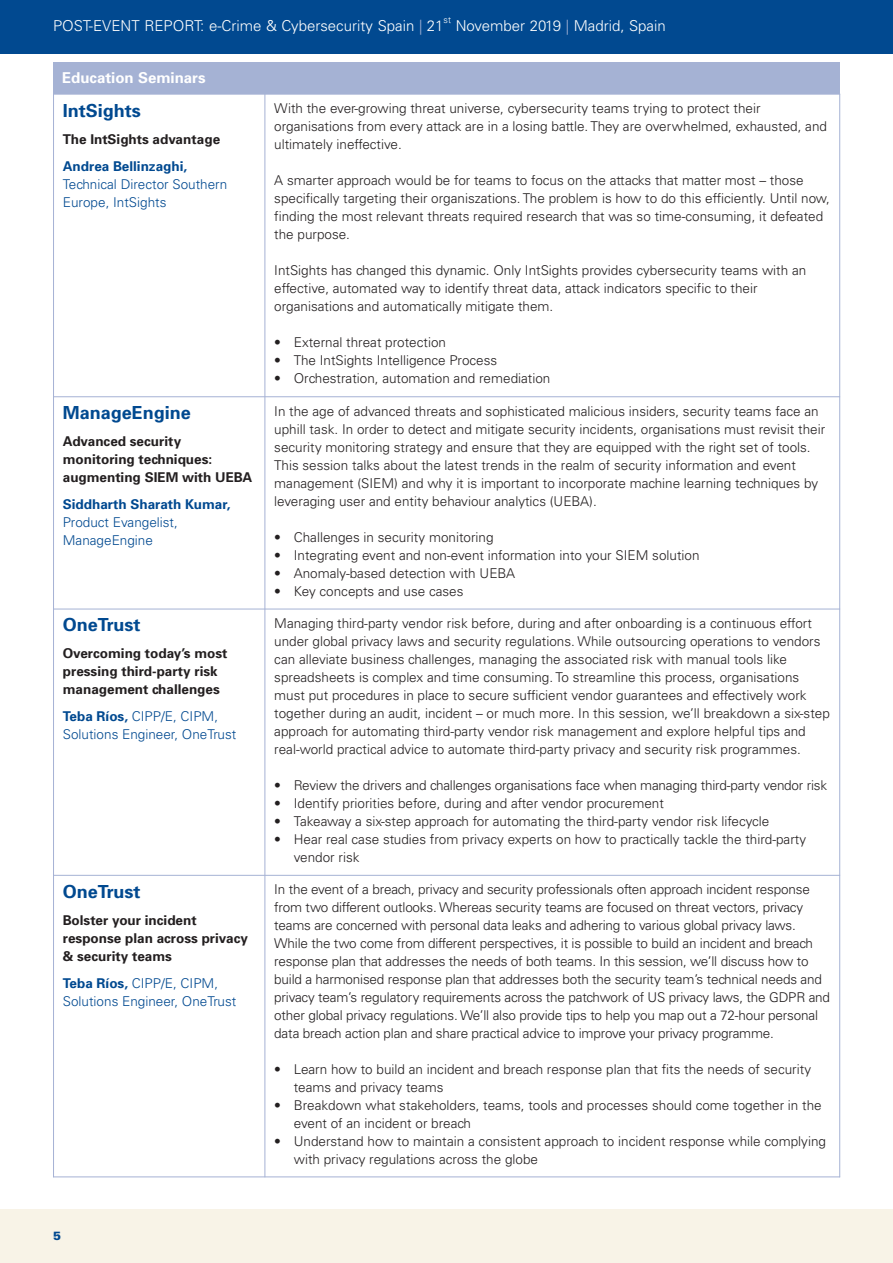
<style>
.page{position:relative;width:893px;height:1263px;background:#fff}
.page>*{position:absolute;margin:0;border:0;box-sizing:border-box;transform-origin:0 0}
.t1{font:700 18px "Univers";color:#014990}
.t2{font:300 15px "Univers";color:#fff}
.t3{font:700 15px "Univers";color:#fff}
.t4{font:300 13.5px/18px "Univers";color:#231f20}
.t5{font:700 13.5px/18px "Univers";color:#231f20}
.t6{font:300 13.5px/18px "Univers";color:#014990}
.t7{font:700 13.5px "Univers";color:#014990}
.t8{font:900 12px "Univers";color:#014990}
.t9{font:300 9px "Univers";color:#fff}
.s1{color:#a5b2d4}
.s2{font-weight:700}
</style>
<div class="page">
<div style="left:0;top:0;width:893px;height:53px;background:#014990"></div>
<div style="left:0;top:1210px;width:893px;height:53px;background:#f8f3e7"></div>
<div style="left:53px;top:62px;width:787px;height:33px;background:#a5b2d4"></div>
<hr style="left:53px;top:94px;width:1px;height:1083px;background:#a5b2d4">
<hr style="left:265px;top:94px;width:1px;height:1083px;background:#a5b2d4">
<hr style="left:839px;top:94px;width:1px;height:1083px;background:#a5b2d4">
<hr style="left:53px;top:396px;width:787px;height:1px;background:#a5b2d4">
<hr style="left:53px;top:609px;width:787px;height:1px;background:#a5b2d4">
<hr style="left:53px;top:875px;width:787px;height:1px;background:#a5b2d4">
<hr style="left:53px;top:1176px;width:787px;height:1px;background:#a5b2d4">
<p class="t2" style="left:53px;top:20px;width:392px">POST-EVENT REPORT: e-Crime &amp; Cybersecurity Spain <span class="s1">|</span> 21</p>
<p class="t9" style="left:444px;top:17px;width:9px">st</p>
<p class="t2" style="left:456px;top:20px;width:212px">November 2019 <span class="s1">|</span> Madrid, Spain</p>
<p class="t3" style="left:62px;top:72px;width:145px">Education Seminars</p>
<h1 class="t1" style="left:63px;top:104px;width:80px">IntSights</h1>
<p class="t5" style="left:63px;top:131px;width:159px">The IntSights advantage</p>
<p class="t7" style="left:63px;top:161px;width:126px">Andrea Bellinzaghi,</p>
<p class="t6" style="left:63px;top:176px;width:166px">Technical Director Southern<br>Europe, IntSights</p>
<p class="t4" style="left:274px;top:101px;width:554px">With the ever-growing threat universe, cybersecurity teams trying to protect their organisations from every attack are in a losing battle. They are overwhelmed, exhausted, and ultimately ineffective.</p>
<p class="t4" style="left:274px;top:173px;width:557px">A smarter approach would be for teams to focus on the attacks that matter most – those specifically targeting their organiszations. The problem is how to do this efficiently. Until now, finding the most relevant threats required research that was so time-consuming, it defeated the purpose.</p>
<p class="t4" style="left:274px;top:263px;width:533px">IntSights has changed this dynamic. Only IntSights provides cybersecurity teams with an effective, automated way to identify threat data, attack indicators specific to their organisations and automatically mitigate them.</p>
<p class="t4" style="left:274px;top:335px;width:173px">• External threat protection</p>
<p class="t4" style="left:274px;top:353px;width:225px">• The IntSights Intelligence Process</p>
<p class="t4" style="left:274px;top:371px;width:278px">• Orchestration, automation and remediation</p>
<h1 class="t1" style="left:63px;top:406px;width:130px">ManageEngine</h1>
<p class="t5" style="left:63px;top:433px;width:191px">Advanced security monitoring techniques: augmenting SIEM with UEBA</p>
<p class="t7" style="left:63px;top:499px;width:169px">Siddharth Sharath Kumar,</p>
<p class="t6" style="left:63px;top:514px;width:116px">Product Evangelist,<br>ManageEngine</p>
<p class="t4" style="left:274px;top:403px;width:552px">In the age of advanced threats and sophisticated malicious insiders, security teams face an uphill task. In order to detect and mitigate security incidents, organisations must revisit their security monitoring strategy and ensure that they are equipped with the right set of tools.<br>This session talks about the latest trends in the realm of security information and event management (SIEM) and why it is important to incorporate machine learning techniques by leveraging user and entity behaviour analytics (UEBA).</p>
<p class="t4" style="left:274px;top:529px;width:221px">• Challenges in security monitoring</p>
<p class="t4" style="left:274px;top:547px;width:427px">• Integrating event and non-event information into your SIEM solution</p>
<p class="t4" style="left:274px;top:565px;width:242px">• Anomaly-based detection with UEBA</p>
<p class="t4" style="left:274px;top:583px;width:191px">• Key concepts and use cases</p>
<h1 class="t1" style="left:63px;top:618px;width:79px">OneTrust</h1>
<p class="t5" style="left:63px;top:646px;width:166px">Overcoming today’s most pressing third-party risk management challenges</p>
<p class="t6" style="left:63px;top:709px;width:175px"><span class="s2">Teba Ríos,</span> CIPP/E, CIPM,<br>Solutions Engineer, OneTrust</p>
<p class="t4" style="left:274px;top:615px;width:557px">Managing third-party vendor risk before, during and after onboarding is a continuous effort under global privacy laws and security regulations. While outsourcing operations to vendors can alleviate business challenges, managing the associated risk with manual tools like spreadsheets is complex and time consuming. To streamline this process, organisations must put procedures in place to secure sufficient vendor guarantees and effectively work together during an audit, incident – or much more. In this session, we’ll breakdown a six-step approach for automating third-party vendor risk management and explore helpful tips and real-world practical advice to automate third-party privacy and security risk programmes.</p>
<p class="t4" style="left:274px;top:777px;width:554px">• Review the drivers and challenges organisations face when managing third-party vendor risk</p>
<p class="t4" style="left:274px;top:795px;width:391px">• Identify priorities before, during and after vendor procurement</p>
<p class="t4" style="left:274px;top:813px;width:497px">• Takeaway a six-step approach for automating the third-party vendor risk lifecycle</p>
<p class="t4" style="left:294px;top:831px;width:514px;text-indent:-19px">• Hear real case studies from privacy experts on how to practically tackle the third-party vendor risk</p>
<h1 class="t1" style="left:63px;top:885px;width:79px">OneTrust</h1>
<p class="t5" style="left:63px;top:912px;width:187px">Bolster your incident response plan across privacy &amp; security teams</p>
<p class="t6" style="left:63px;top:975px;width:175px"><span class="s2">Teba Ríos,</span> CIPP/E, CIPM,<br>Solutions Engineer, OneTrust</p>
<p class="t4" style="left:274px;top:882px;width:557px">In the event of a breach, privacy and security professionals often approach incident response from two different outlooks. Whereas security teams are focused on threat vectors, privacy teams are concerned with personal data leaks and adhering to various global privacy laws.<br>While the two come from different perspectives, it is possible to build an incident and breach response plan that addresses the needs of both teams. In this session, we’ll discuss how to build a harmonised response plan that addresses both the security team’s technical needs and privacy team’s regulatory requirements across the patchwork of US privacy laws, the GDPR and other global privacy regulations. We’ll also provide tips to help you map out a 72-hour personal data breach action plan and share practical advice to improve your privacy programme.</p>
<p class="t4" style="left:294px;top:1062px;width:519px;text-indent:-19px">• Learn how to build an incident and breach response plan that fits the needs of security teams and privacy teams</p>
<p class="t4" style="left:294px;top:1098px;width:529px;text-indent:-19px">• Breakdown what stakeholders, teams, tools and processes should come together in the event of an incident or breach</p>
<p class="t4" style="left:294px;top:1134px;width:534px;text-indent:-19px">• Understand how to maintain a consistent approach to incident response while complying with privacy regulations across the globe</p>
<p class="t8" style="left:53px;top:1231px;width:10px">5</p>
</div>
